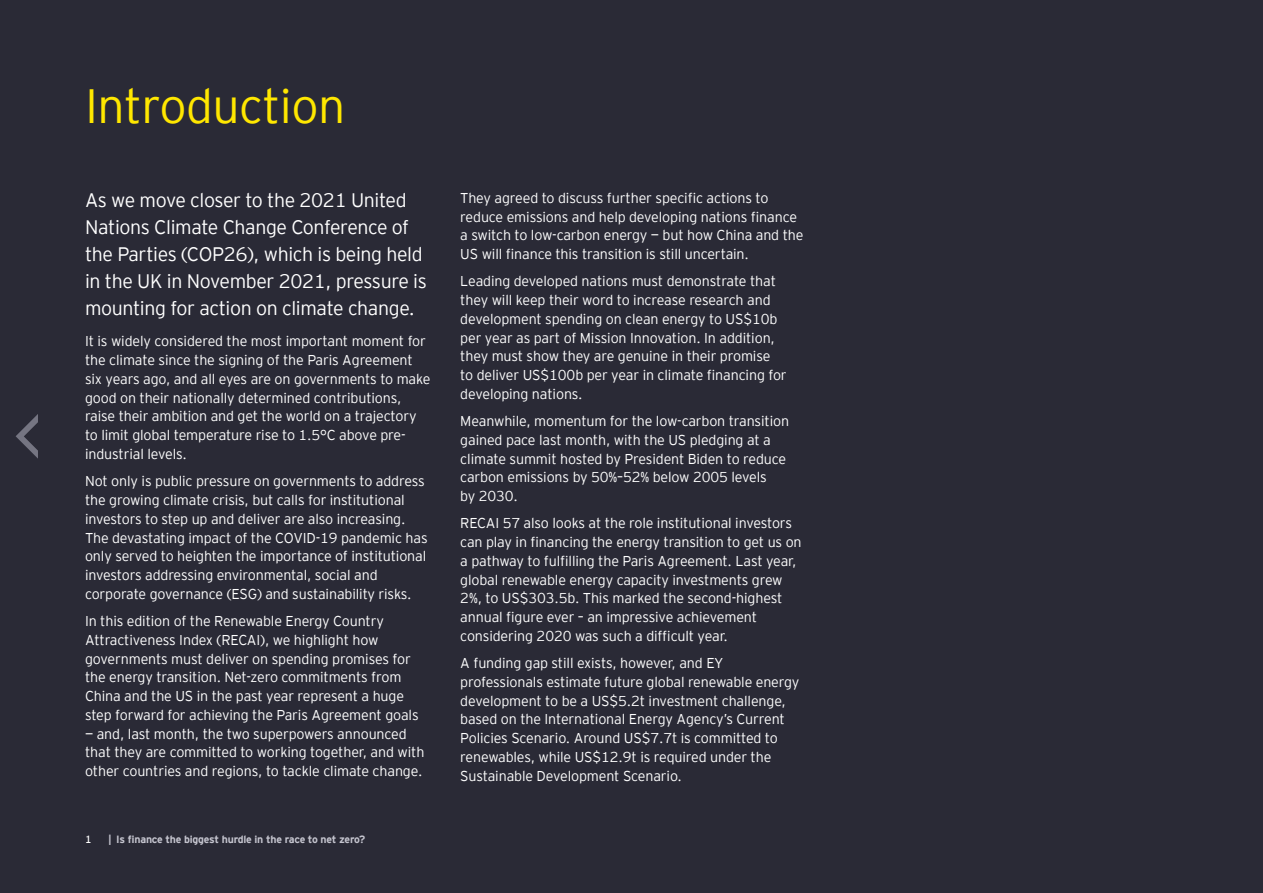
<style>
.page{position:relative;width:1263px;height:893px;background:#2a2a36}
.page>*{position:absolute;margin:0;border:0;box-sizing:border-box;transform-origin:0 0}
.t1{font:300 48px "EY Interstate";letter-spacing:-.01em;color:#ffe700}
.t2{font:300 19.5px/27px "EY Interstate";letter-spacing:-.02em;color:#fff}
.t3{font:300 14.25px/18.8px "EY Interstate";letter-spacing:-.01em;color:#fff}
.t4{font:700 10.5px "EY Interstate";letter-spacing:-.02em;color:#c5c5cf}
.t5{font:10.5px "EY Interstate";color:#fff}
</style>
<div class="page">
<svg style="left:16px;top:414px;width:22px;height:45px"></svg>
<h1 class="t1" style="left:85px;top:72px;width:262px">Introduction</h1>
<h2 class="t2" style="left:85px;top:185px;width:343px">As we move closer to the 2021 United Nations Climate Change Conference of the Parties (COP26), which is being held in the UK in November 2021, pressure is mounting for action on climate change.</h2>
<p class="t3" style="left:85px;top:331px;width:347px">It is widely considered the most important moment for the climate since the signing of the Paris Agreement six years ago, and all eyes are on governments to make good on their nationally determined contributions, raise their ambition and get the world on a trajectory to limit global temperature rise to 1.5°C above pre&shy;industrial levels.</p>
<p class="t3" style="left:85px;top:471px;width:344px">Not only is public pressure on governments to address the growing climate crisis, but calls for institutional investors to step up and deliver are also increasing.<br>The devastating impact of the COVID-19 pandemic has only served to heighten the importance of institutional investors addressing environmental, social and corporate governance (ESG) and sustainability risks.</p>
<p class="t3" style="left:85px;top:611px;width:335px">In this edition of the Renewable Energy Country Attractiveness Index (RECAI), we highlight how governments must deliver on spending promises for the energy transition. Net-zero commitments from China and the US in the past year represent a huge step forward for achieving the Paris Agreement goals</p>
<p class="t3" style="left:85px;top:723px;width:341px">— and, last month, the two superpowers announced that they are committed to working together, and with other countries and regions, to tackle climate change.</p>
<p class="t5" style="left:85px;top:832px;width:8px">1</p>
<p class="t4" style="left:108px;top:832px;width:258px">| Is finance the biggest hurdle in the race to net zero?</p>
<p class="t3" style="left:460px;top:188px;width:345px">They agreed to discuss further specific actions to reduce emissions and help developing nations finance a switch to low-carbon energy — but how China and the US will finance this transition is still uncertain.</p>
<p class="t3" style="left:460px;top:271px;width:328px">Leading developed nations must demonstrate that they will keep their word to increase research and development spending on clean energy to US$10b per year as part of Mission Innovation. In addition, they must show they are genuine in their promise to deliver US$100b per year in climate financing for developing nations.</p>
<p class="t3" style="left:460px;top:411px;width:330px">Meanwhile, momentum for the low-carbon transition gained pace last month, with the US pledging at a climate summit hosted by President Biden to reduce carbon emissions by 50%–52% below 2005 levels<br>by 2030.</p>
<p class="t3" style="left:460px;top:513px;width:343px">RECAI 57 also looks at the role institutional investors can play in financing the energy transition to get us on a pathway to fulfilling the Paris Agreement. Last year, global renewable energy capacity investments grew 2%, to US$303.5b. This marked the second-highest annual figure ever – an impressive achievement considering 2020 was such a difficult year.</p>
<p class="t3" style="left:460px;top:653px;width:341px">A funding gap still exists, however, and EY professionals estimate future global renewable energy development to be a US$5.2t investment challenge, based on the International Energy Agency’s Current Policies Scenario. Around US$7.7t is committed to renewables, while US$12.9t is required under the Sustainable Development Scenario.</p>
</div>
